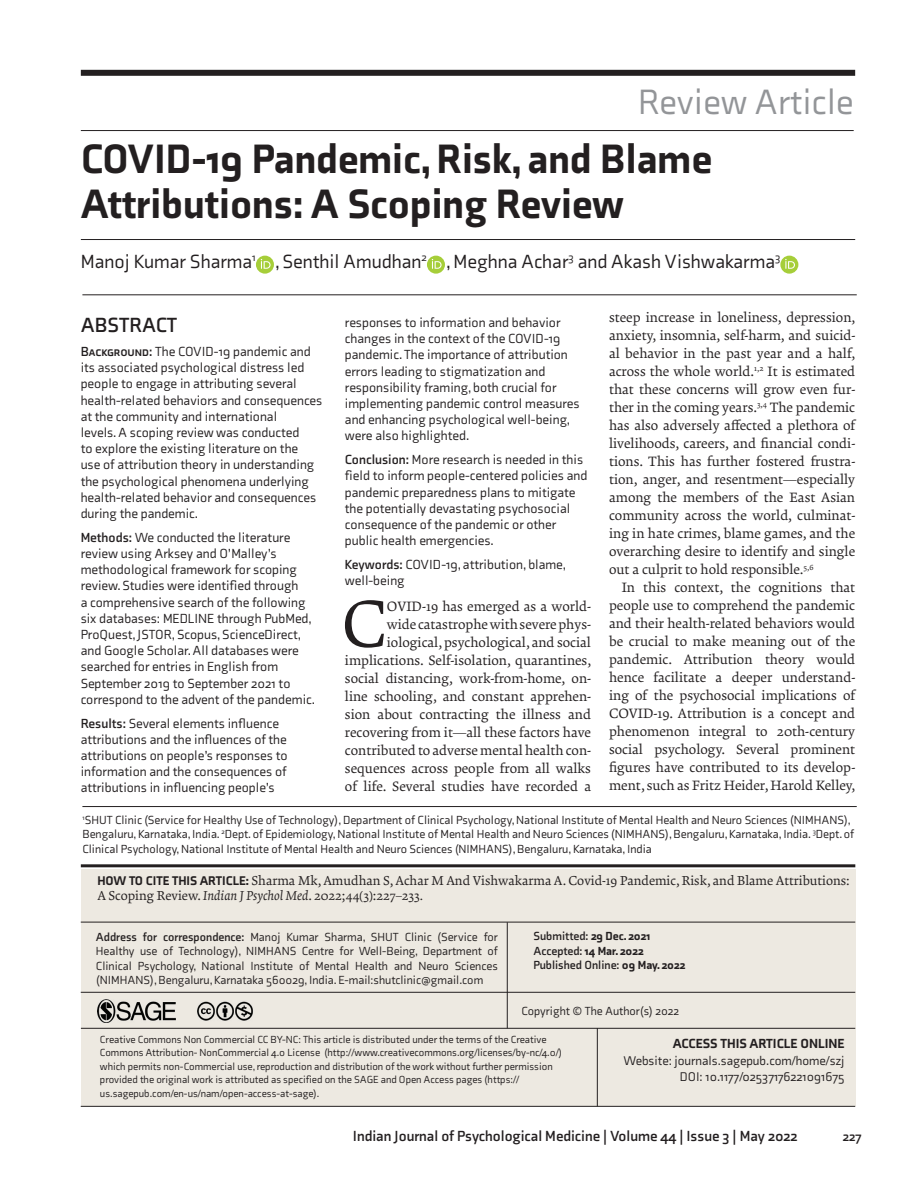
<style>
.page{position:relative;width:919px;height:1191px;background:#fff}
.page>*{position:absolute;margin:0;border:0;box-sizing:border-box;transform-origin:0 0}
.t1{font:65.7px "Krete";color:#231f20}
.t2{font:900 42px/45px "Axia";color:#231f20}
.t3{font:36px "Axia";color:#939598}
.t4{font:700 21px "Axia";color:#231f20}
.t5{font:19.5px "Axia";color:#231f20}
.t6{font:700 15px "Axia";color:#231f20}
.t7{font:13.5px/16.2px "Axia";color:#231f20}
.t8{font:13.5px/18px "Krete";color:#231f20;text-align:justify}
.t9{font:900 13.5px "Axia";color:#231f20}
.t10{font:700 13.5px "Axia";color:#231f20}
.t11{font:12.9px/15.5px "Krete";color:#231f20}
.t12{font:12.9px/16.5px "Axia";color:#231f20;text-align:right}
.t13{font:12px/14.4px "Axia";color:#231f20;text-align:justify}
.t14{font:700 12px/14.4px "Axia";color:#231f20}
.t15{font:10.5px/13.5px "Axia";color:#231f20}
.s1{font-weight:700}
.s2{font-family:"Axia";font-weight:900}
.s3{font-style:italic}
.s4{font-size:12px}
.s5{font-weight:900}
</style>
<div class="page">
<div style="left:81px;top:70px;width:774px;height:6px;background:#231f20"></div>
<div style="left:256px;top:256px;width:18px;height:18px;background:#a6ce39;border-radius:50%"></div>
<svg style="left:261px;top:259px;width:9px;height:10px"></svg>
<div style="left:427px;top:256px;width:18px;height:18px;background:#a6ce39;border-radius:50%"></div>
<svg style="left:432px;top:259px;width:9px;height:10px"></svg>
<svg style="left:780px;top:256px;width:18px;height:18px"></svg>
<svg style="left:785px;top:259px;width:9px;height:10px"></svg>
<hr style="left:81px;top:130px;width:772px;height:1px;background:#231f20">
<hr style="left:82px;top:294px;width:774px;height:1px;background:#231f20">
<hr style="left:81px;top:239px;width:774px;height:1px;background:#231f20">
<div style="left:81px;top:869px;width:774px;height:237px;background:#ede9e1"></div>
<hr style="left:81px;top:992px;width:774px;height:1px;background:#231f20">
<hr style="left:81px;top:1028px;width:774px;height:1px;background:#231f20">
<hr style="left:81px;top:1106px;width:774px;height:1px;background:#231f20">
<hr style="left:81px;top:864px;width:774px;height:3px;background:#231f20">
<hr style="left:597px;top:1028px;width:1px;height:78px;background:#231f20">
<hr style="left:507px;top:922px;width:1px;height:106px;background:#231f20">
<hr style="left:81px;top:922px;width:774px;height:1px;background:#231f20">
<img style="left:97px;top:999px;width:78px;height:23px">
<img style="left:197px;top:1001px;width:56px;height:20px">
<hr style="left:82px;top:806px;width:774px;height:1px;background:#231f20">
<h3 class="t3" style="left:638px;top:80px;width:217px">Review Article</h3>
<h2 class="t2" style="left:81px;top:136px;width:632px">COVID-19 Pandemic, Risk, and Blame<br>Attributions: A Scoping Review</h2>
<h3 class="t5" style="left:81px;top:249px;width:176px">Manoj Kumar Sharma<sup>1</sup></h3>
<h3 class="t5" style="left:275px;top:249px;width:153px">, Senthil Amudhan<sup>2</sup></h3>
<h3 class="t5" style="left:446px;top:249px;width:335px">, Meghna Achar<sup>3</sup> and Akash Vishwakarma<sup>3</sup></h3>
<h3 class="t4" style="left:81px;top:312px;width:98px">ABSTRACT</h3>
<p class="t7" style="left:81px;top:343px;width:243px"><span class="s1">BACKGROUND:</span> The COVID-19 pandemic and its associated psychological distress led people to engage in attributing several health-related behaviors and consequences at the community and international<br>levels. A scoping review was conducted<br>to explore the existing literature on the<br>use of attribution theory in understanding the psychological phenomena underlying health-related behavior and consequences during the pandemic.</p>
<p class="t7" style="left:81px;top:529px;width:236px"><span class="s1">Methods:</span> We conducted the literature review using Arksey and O’Malley’s methodological framework for scoping review. Studies were identified through<br>a comprehensive search of the following six databases: MEDLINE through PubMed, ProQuest, JSTOR, Scopus, ScienceDirect, and Google Scholar. All databases were searched for entries in English from September 2019 to September 2021 to correspond to the advent of the pandemic.</p>
<p class="t7" style="left:81px;top:715px;width:208px"><span class="s1">Results:</span> Several elements influence attributions and the influences of the attributions on people’s responses to information and the consequences of attributions in influencing people’s</p>
<p class="t7" style="left:345px;top:314px;width:236px">responses to information and behavior changes in the context of the COVID-19 pandemic. The importance of attribution errors leading to stigmatization and responsibility framing, both crucial for implementing pandemic control measures and enhancing psychological well-being, were also highlighted.</p>
<p class="t7" style="left:345px;top:451px;width:244px"><span class="s1">Conclusion:</span> More research is needed in this field to inform people-centered policies and pandemic preparedness plans to mitigate the potentially devastating psychosocial consequence of the pandemic or other public health emergencies.</p>
<p class="t7" style="left:345px;top:556px;width:223px"><span class="s1">Keywords:</span> COVID-19, attribution, blame, well-being</p>
<h1 class="t1" style="left:341px;top:581px;width:47px">C</h1>
<p class="t8" style="left:345px;top:597px;width:247px;text-align:right">OVID-19 has emerged as a world-<br>wide catastrophe with severe phys&shy;iological, psychological, and social implications. Self-isolation, quarantines, social distancing, work-from-home, on&shy;line schooling, and constant apprehen&shy;sion about contracting the illness and recovering from it—all these factors have contributed to adverse mental health con&shy;sequences across people from all walks of life. Several studies have recorded a</p>
<p class="t8" style="left:609px;top:308px;width:247px">steep increase in loneliness, depression, anxiety, insomnia, self-harm, and suicid&shy;al behavior in the past year and a half, across the whole world.<sup>1,2</sup> It is estimated that these concerns will grow even fur&shy;ther in the coming years.<sup>3,4</sup> The pandemic has also adversely affected a plethora of livelihoods, careers, and financial condi&shy;tions. This has further fostered frustra&shy;tion, anger, and resentment—especially among the members of the East Asian community across the world, culminat&shy;ing in hate crimes, blame games, and the overarching desire to identify and single out a culprit to hold responsible.<sup>5,6</sup></p>
<p class="t8" style="left:609px;top:578px;width:247px;text-indent:13px">In this context, the cognitions that people use to comprehend the pandemic and their health-related behaviors would be crucial to make meaning out of the pandemic. Attribution theory would hence facilitate a deeper understand&shy;ing of the psychosocial implications of COVID-19. Attribution is a concept and phenomenon integral to 20th-century social psychology. Several prominent figures have contributed to its develop&shy;ment, such as Fritz Heider, Harold Kelley,</p>
<p class="t13" style="left:82px;top:812px;width:773px;text-align:left"><sup>1</sup>SHUT Clinic (Service for Healthy Use of Technology), Department of Clinical Psychology, National Institute of Mental Health and Neuro Sciences (NIMHANS),<br>Bengaluru, Karnataka, India. <sup>2</sup>Dept. of Epidemiology, National Institute of Mental Health and Neuro Sciences (NIMHANS), Bengaluru, Karnataka, India. <sup>3</sup>Dept. of<br>Clinical Psychology, National Institute of Mental Health and Neuro Sciences (NIMHANS), Bengaluru, Karnataka, India</p>
<p class="t11" style="left:97px;top:872px;width:753px"><span class="s2">HOW TO CITE THIS ARTICLE:</span> Sharma Mk, Amudhan S, Achar M And Vishwakarma A. Covid-19 Pandemic, Risk, and Blame Attributions:<br>A Scoping Review. <span class="s3">Indian J Psychol Med</span>. 2022;44(3):227–233<span class="s4">.</span></p>
<p class="t13" style="left:96px;top:929px;width:403px"><span class="s1">Address for correspondence:</span> Manoj Kumar Sharma, SHUT Clinic (Service for Healthy use of Technology), NIMHANS Centre for Well-Being, Department of Clinical Psychology, National Institute of Mental Health and Neuro Sciences (NIMHANS), Bengaluru, Karnataka 560029, India. E-mail:shutclinic@gmail.com</p>
<p class="t14" style="left:533px;top:929px;width:153px">Submitted: <span class="s5">29 Dec. 2021<br></span>Accepted: <span class="s5">14 Mar. 2022<br></span>Published Online: <span class="s5">09 May. 2022</span></p>
<p class="t13" style="left:521px;top:1003px;width:159px">Copyright © The Author(s) 2022</p>
<p class="t15" style="left:100px;top:1032px;width:464px">Creative Commons Non Commercial CC BY-NC: This article is distributed under the terms of the Creative Commons Attribution- NonCommercial 4.0 License (http://www.creativecommons.org/licenses/by-nc/4.0/) which permits non-Commercial use, reproduction and distribution of the work without further permission provided the original work is attributed as specified on the SAGE and Open Access pages (https:// us.sagepub.com/en-us/nam/open-access-at-sage).</p>
<p class="t9" style="left:672px;top:1035px;width:173px">ACCESS THIS ARTICLE ONLINE</p>
<p class="t12" style="left:623px;top:1052px;width:222px">Website: journals.sagepub.com/home/szj<br>DOI: 10.1177/02537176221091675</p>
<p class="t6" style="left:353px;top:1126px;width:446px">Indian Journal of Psychological Medicine | Volume 44 | Issue 3 | May 2022</p>
<p class="t10" style="left:842px;top:1128px;width:20px">227</p>
</div>
